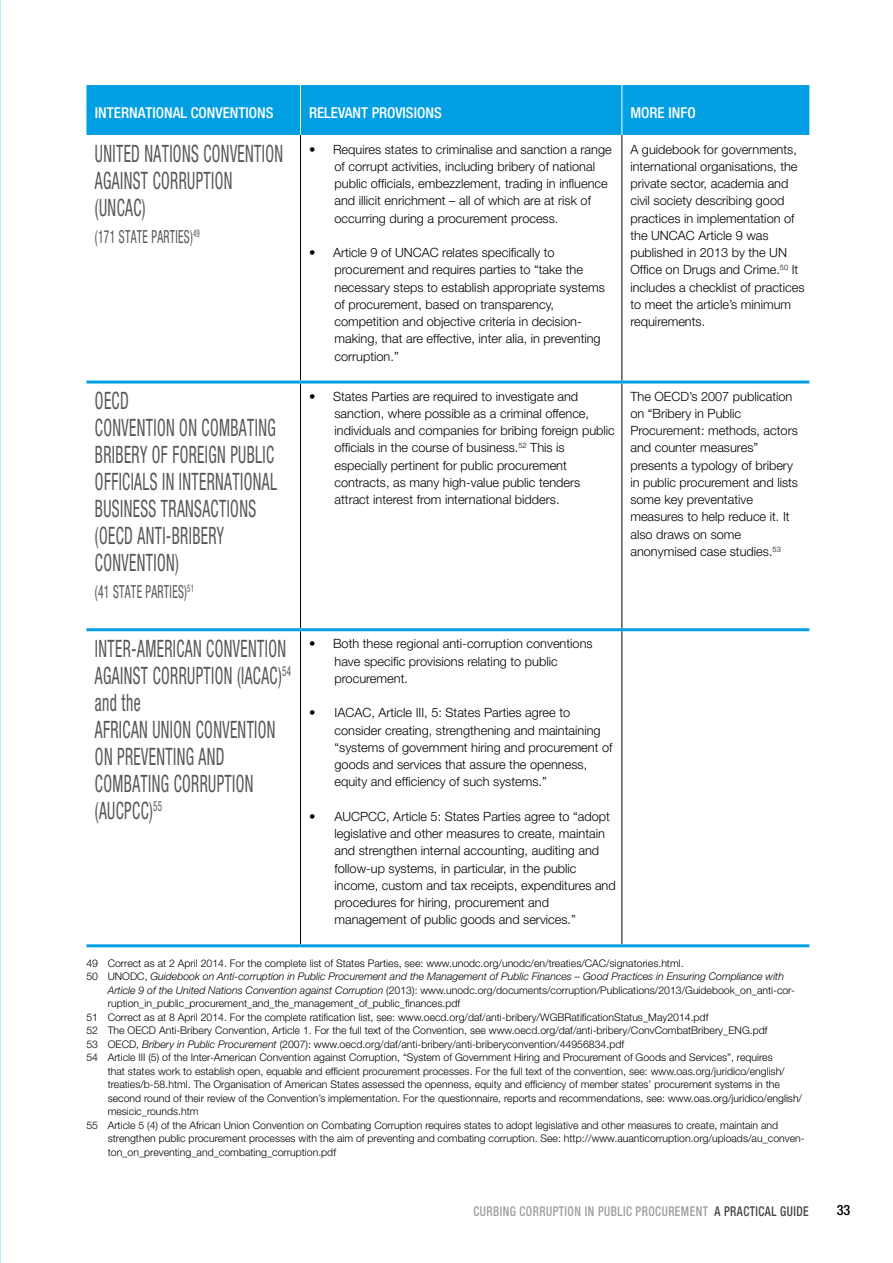
<style>
.page{position:relative;width:893px;height:1263px;background:#fff}
.page>*{position:absolute;margin:0;border:0;box-sizing:border-box;transform-origin:0 0}
.t1{font:condensed 24px/27px "Helvetica Neue";letter-spacing:.025em;color:#575756;scale:.65 1}
.t2{font:condensed 18px "Helvetica Neue";letter-spacing:.025em;color:#575756;scale:.65 1}
.t3{font:500 condensed 15px "Helvetica Neue";color:#fff}
.t4{font:500 condensed 14.25px "Helvetica Neue";color:#000}
.t5{font:500 condensed 13.5px "Helvetica Neue";letter-spacing:.04em;color:#9d9d9c;scale:.85 1}
.t6{font:300 12.75px/17.2px "Helvetica Neue";color:#000}
.t7{font:300 10.5px "Helvetica Neue";color:#000}
.t8{font:italic 300 10.5px "Helvetica Neue";color:#000}
.s1{font-style:normal}
.s2{font-style:italic}
.s3{color:#454444}
</style>
<div class="page">
<div style="left:86px;top:85px;width:723px;height:50px;background:#009fe3"></div>
<hr style="left:300px;top:135px;width:1px;height:245px;background:#000">
<hr style="left:622px;top:135px;width:1px;height:245px;background:#000">
<hr style="left:300px;top:383px;width:1px;height:245px;background:#000">
<hr style="left:622px;top:383px;width:1px;height:245px;background:#000">
<hr style="left:300px;top:631px;width:1px;height:313px;background:#000">
<hr style="left:622px;top:631px;width:1px;height:313px;background:#000">
<hr style="left:86px;top:380px;width:214px;height:3px;background:#009fe3">
<hr style="left:300px;top:380px;width:322px;height:3px;background:#009fe3">
<hr style="left:622px;top:380px;width:187px;height:3px;background:#009fe3">
<hr style="left:86px;top:628px;width:214px;height:3px;background:#009fe3">
<hr style="left:300px;top:628px;width:322px;height:3px;background:#009fe3">
<hr style="left:622px;top:628px;width:187px;height:3px;background:#009fe3">
<hr style="left:86px;top:944px;width:214px;height:3px;background:#009fe3">
<hr style="left:300px;top:944px;width:322px;height:3px;background:#009fe3">
<hr style="left:622px;top:944px;width:187px;height:3px;background:#009fe3">
<hr style="left:300px;top:85px;width:1px;height:50px;background:#fff">
<hr style="left:622px;top:85px;width:1px;height:50px;background:#fff">
<p class="t3" style="left:95px;top:104px;width:9px">INTERNATIONAL</p>
<p class="t3" style="left:191px;top:104px;width:17px">CONVENTIONS</p>
<p class="t3" style="left:309px;top:104px;width:9px">RELEVANT</p>
<p class="t3" style="left:372px;top:104px;width:8px">PROVISIONS</p>
<p class="t3" style="left:630px;top:104px;width:10px">MORE</p>
<p class="t3" style="left:668px;top:104px;width:27px">INFO</p>
<h1 class="t1" style="left:95px;top:140px;width:276px">UN ITED NATIONS CONVENTION<br>AGAINST CO RRUPTION (UNCAC)</h1>
<h2 class="t2" style="left:95px;top:227px;width:163px">(171 STATE PARTIES)<sup>49</sup></h2>
<p class="t6" style="left:334px;top:140px;width:279px;text-indent:-26px">• Requires states to criminalise and sanction a range of corrupt activities, including bribery of national public officials, embezzlement, trading in influence and illicit enrichment – all of which are at risk of occurring during a procurement process.</p>
<p class="t6" style="left:334px;top:244px;width:272px;text-indent:-26px">• Article 9 of UNCAC relates specifically to procurement and requires parties to “take the necessary steps to establish appropriate systems of procurement, based on transparency, competition and objective criteria in decision&shy;making, that are effective, inter alia, in preventing corruption.”</p>
<p class="t6" style="left:630px;top:140px;width:176px">A guidebook for governments, international organisations, the private sector, academia and civil society describing good practices in implementation of the UNCAC Article 9 was published in 2013 by the UN<br>Office on Drugs and Crime.<sup>50</sup> It includes a checklist of practices to meet the article’s minimum requirements.</p>
<h1 class="t1" style="left:95px;top:387px;width:179px">OECD<br>CONVENTION ON COMBA</h1>
<h1 class="t1" style="left:95px;top:414px;width:281px;text-indent:152px">TING<br>BRIBERY OF FOREIGN PUBLIC<br>OFFICIALS IN INTERNATIONAL<br>BUSINESS TRANSACTIONS<br>(OECD ANTI-BRIBERY<br>CONVENTION)</h1>
<h2 class="t2" style="left:95px;top:582px;width:154px">(41 STATE PARTIES)<sup>51</sup></h2>
<p class="t6" style="left:334px;top:387px;width:282px;text-indent:-26px">• States Parties are required to investigate and sanction, where possible as a criminal offence, individuals and companies for bribing foreign public officials in the course of business.<sup>52</sup> This is especially pertinent for public procurement contracts, as many high-value public tenders attract interest from international bidders.</p>
<p class="t6" style="left:630px;top:387px;width:169px">The OECD’s 2007 publication on “Bribery in Public<br>Procurement: methods, actors and counter measures” presents a typology of bribery in public procurement and lists some key preventative measures to help reduce it. It also draws on some anonymised case studies.<sup>53</sup></p>
<p class="t6" style="left:334px;top:635px;width:260px;text-indent:-26px">• Both these regional anti-corruption conventions have specific provisions relating to public procurement.</p>
<p class="t6" style="left:334px;top:704px;width:279px;text-indent:-26px">• IACAC, Article III, 5: States Parties agree to consider creating, strengthening and maintaining “systems of government hiring and procurement of goods and services that assure the openness, equity and efficiency of such systems.”</p>
<p class="t6" style="left:334px;top:807px;width:283px;text-indent:-26px">• AUCPCC, Article 5: States Parties agree to “adopt legislative and other measures to create, maintain and strengthen internal accounting, auditing and follow-up systems, in particular, in the public income, custom and tax receipts, expenditures and procedures for hiring, procurement and management of public goods and services.”</p>
<p class="t7" style="left:86px;top:957px;width:599px">49 Correct as at 2 April 2014. For the complete list of States Parties, see: www.unodc.org/unodc/en/treaties/CAC/signatories.html.</p>
<p class="t8" style="left:86px;top:970px;width:699px"><span class="s1">50 UNODC,</span> Guidebook on Anti-corruption in Public Procurement and the Management of Public Finances – Good Practices in Ensuring Compliance with</p>
<p class="t7" style="left:108px;top:984px;width:689px"><span class="s2">Article 9 of the United Nations Convention against Corruption</span> (2013): www.unodc.org/documents/corruption/Publications/2013/Guidebook_on_anti-cor-</p>
<p class="t7" style="left:108px;top:997px;width:354px">ruption_in_public_procurement_and_the_management_of_public_finances.pdf</p>
<p class="t7" style="left:86px;top:1011px;width:623px">51 Correct as at 8 April 2014. For the complete ratification list, see: www.oecd.org/daf/anti-bribery/WGBRatificationStatus_May2014.pdf</p>
<p class="t7" style="left:86px;top:1024px;width:682px">52 The OECD Anti-Bribery Convention, Article 1. For the full text of the Convention, see www.oecd.org/daf/anti-bribery/ConvCombatBribery_ENG.pdf</p>
<p class="t7" style="left:86px;top:1038px;width:539px">53 OECD, <span class="s2">Bribery in Public Procurement</span> (2007): www.oecd.org/daf/anti-bribery/anti-briberyconvention/44956834.pdf</p>
<p class="t7" style="left:86px;top:1051px;width:688px">54 Article III (5) of the Inter-American Convention against Corruption, “System of Government Hiring and Procurement of Goods and Services”, requires</p>
<p class="t7" style="left:108px;top:1065px;width:679px">that states work to establish open, equable and efficient procurement processes. For the full text of the convention, see: www.oas.org/juridico/english/</p>
<p class="t7" style="left:108px;top:1078px;width:674px">treaties/b-58.html. The Organisation of American States assessed the openness, equity and efficiency of member states’ procurement systems in the</p>
<p class="t7" style="left:108px;top:1092px;width:696px">second round of their review of the Convention’s implementation. For the questionnaire, reports and recommendations, see: www.oas.org/juridico/english/</p>
<p class="t7" style="left:108px;top:1105px;width:93px">mesicic_rounds.htm</p>
<p class="t7" style="left:86px;top:1119px;width:693px">55 Article 5 (4) of the African Union Convention on Combating Corruption requires states to adopt legislative and other measures to create, maintain and</p>
<p class="t7" style="left:108px;top:1132px;width:698px">strengthen public procurement processes with the aim of preventing and combating corruption. See: http://www.auanticorruption.org/uploads/au_conven-</p>
<p class="t7" style="left:108px;top:1146px;width:230px">ton_on_preventing_and_combating_corruption.pdf</p>
<h1 class="t1" style="left:95px;top:635px;width:303px">INTER-AMERICAN CONVENTION<br>AGAINST CO RRUPTION (IACAC)<sup>54<br></sup>AND THE<br>AFRICAN UN ION CONVENTION<br>ON PREVENTING AN D<br>COMBA</h1>
<h1 class="t1" style="left:95px;top:770px;width:231px;text-indent:46px">TING CORRUPTION (AUCPCC)<sup>55</sup></h1>
<p class="t5" style="left:473px;top:1203px;width:396px">CURBING CORRUPTION IN PUBLIC PROCUREMENT <span class="s3">A PRACTICAL GUIDE</span></p>
<p class="t4" style="left:837px;top:1202px;width:15px">33</p>
</div>
